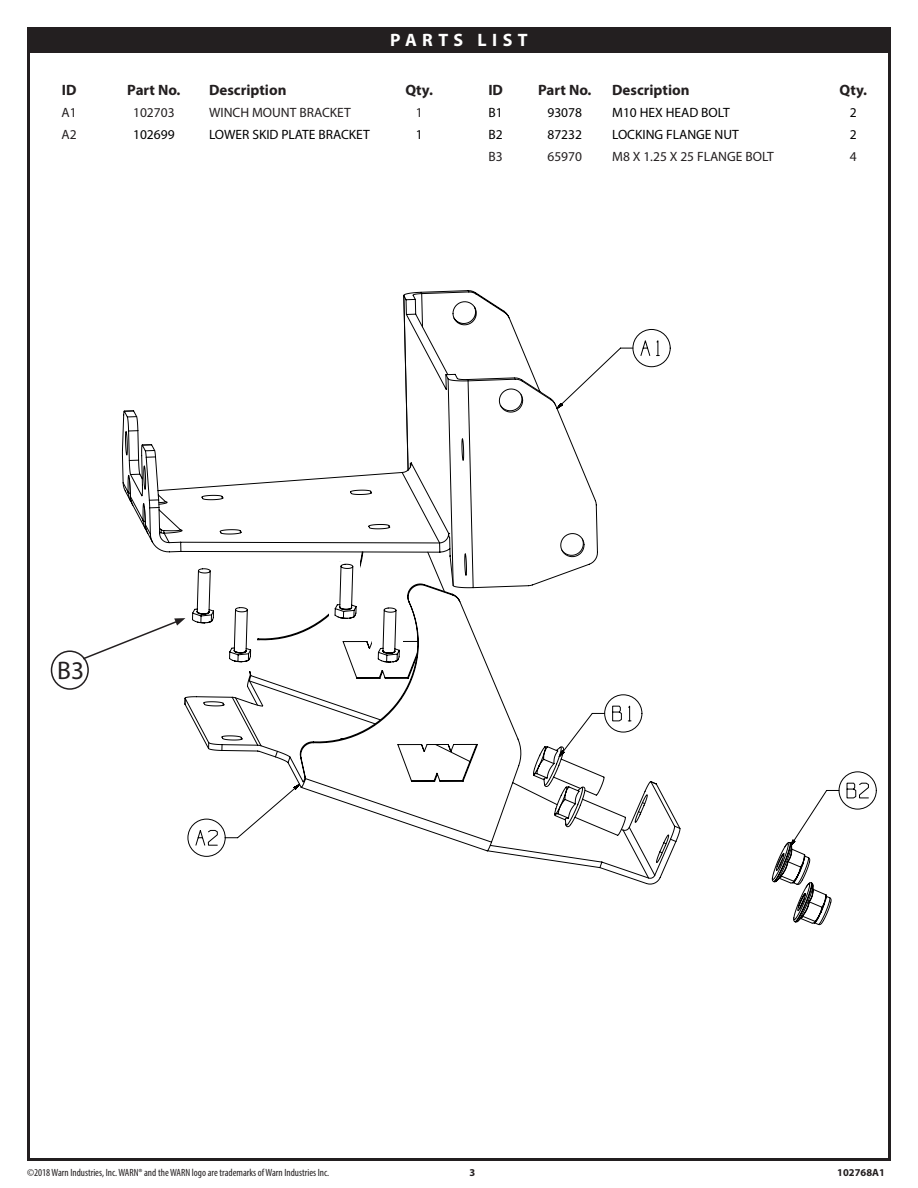
<style>
.page{position:relative;width:918px;height:1188px;background:#fff}
.page>*{position:absolute;margin:0;border:0;box-sizing:border-box;transform-origin:0 0}
.Main_Normal{font:25.5px "Myriad Pro";color:#231f20}
.Main_Headers{font:700 18px "Myriad Pro";letter-spacing:.3em;color:#fff}
.t1{font:700 15px "Myriad Pro";color:#231f20}
.t2{font:13.5px "Myriad Pro";color:#000}
.t3{font:13.5px "Myriad Pro";color:#231f20}
.t4{font:condensed 10.5px "Myriad Pro";color:#231f20}
.t5{font:700 10.5px "Myriad Pro";color:#231f20}
</style>
<div class="page">
<div style="left:28px;top:27px;width:862px;height:25px;background:#231f20"></div>
<div style="left:839px;top:772px;width:37px;height:37px;border:1px solid #000;border-radius:50%"></div>
<svg style="left:123px;top:290px;width:546px;height:567px"></svg>
<svg style="left:445px;top:846px;width:387px;height:79px"></svg>
<svg style="left:196px;top:340px;width:673px;height:506px"></svg>
<svg style="left:329px;top:562px;width:31px;height:64px"></svg>
<svg style="left:373px;top:605px;width:30px;height:65px"></svg>
<svg style="left:81px;top:566px;width:176px;height:104px"></svg>
<div style="left:51px;top:650px;width:38px;height:40px;border:2px solid #231f20;border-radius:50%"></div>
<p class="Main_Headers" style="left:390px;top:29px;width:139px">PARTS LIST</p>
<p class="t1" style="left:488px;top:80px;width:16px">ID</p>
<p class="t1" style="left:538px;top:80px;width:55px">Part No.</p>
<p class="t1" style="left:612px;top:80px;width:79px">Description</p>
<p class="t1" style="left:840px;top:80px;width:29px">Qty.</p>
<p class="t2" style="left:489px;top:104px;width:16px">B1</p>
<p class="t2" style="left:547px;top:104px;width:36px">93078</p>
<p class="t2" style="left:612px;top:104px;width:119px">M10 HEX HEAD BOLT</p>
<p class="t2" style="left:850px;top:104px;width:8px">2</p>
<p class="t2" style="left:489px;top:126px;width:16px">B2</p>
<p class="t2" style="left:547px;top:126px;width:36px">87232</p>
<p class="t2" style="left:612px;top:126px;width:128px">LOCKING FLANGE NUT</p>
<p class="t2" style="left:850px;top:126px;width:8px">2</p>
<p class="t3" style="left:489px;top:148px;width:16px">B3</p>
<p class="t3" style="left:547px;top:148px;width:36px">65970</p>
<p class="t3" style="left:612px;top:148px;width:163px">M8 X 1.25 X 25 FLANGE BOLT</p>
<p class="t3" style="left:850px;top:148px;width:8px">4</p>
<p class="t1" style="left:62px;top:80px;width:16px">ID</p>
<p class="t1" style="left:127px;top:80px;width:55px">Part No.</p>
<p class="t1" style="left:209px;top:80px;width:79px">Description</p>
<p class="t1" style="left:405px;top:80px;width:29px">Qty.</p>
<p class="t3" style="left:62px;top:104px;width:17px">A1</p>
<p class="t3" style="left:133px;top:104px;width:43px">102703</p>
<p class="t3" style="left:209px;top:104px;width:143px">WINCH MOUNT BRACKET</p>
<p class="t3" style="left:416px;top:104px;width:8px">1</p>
<p class="t3" style="left:62px;top:126px;width:17px">A2</p>
<p class="t2" style="left:133px;top:126px;width:43px">102699</p>
<p class="t2" style="left:209px;top:126px;width:162px">LOWER SKID PLATE BRACKET</p>
<p class="t2" style="left:416px;top:126px;width:8px">1</p>
<p class="Main_Normal" style="left:57px;top:654px;width:28px">B3</p>
<p class="t4" style="left:27px;top:1166px;width:304px">©2018 Warn Industries, Inc. WARN® and the WARN logo are trademarks of Warn Industries Inc.</p>
<p class="t5" style="left:470px;top:1165px;width:7px">3</p>
<p class="t5" style="left:837px;top:1165px;width:49px">102768A1</p>
</div>
